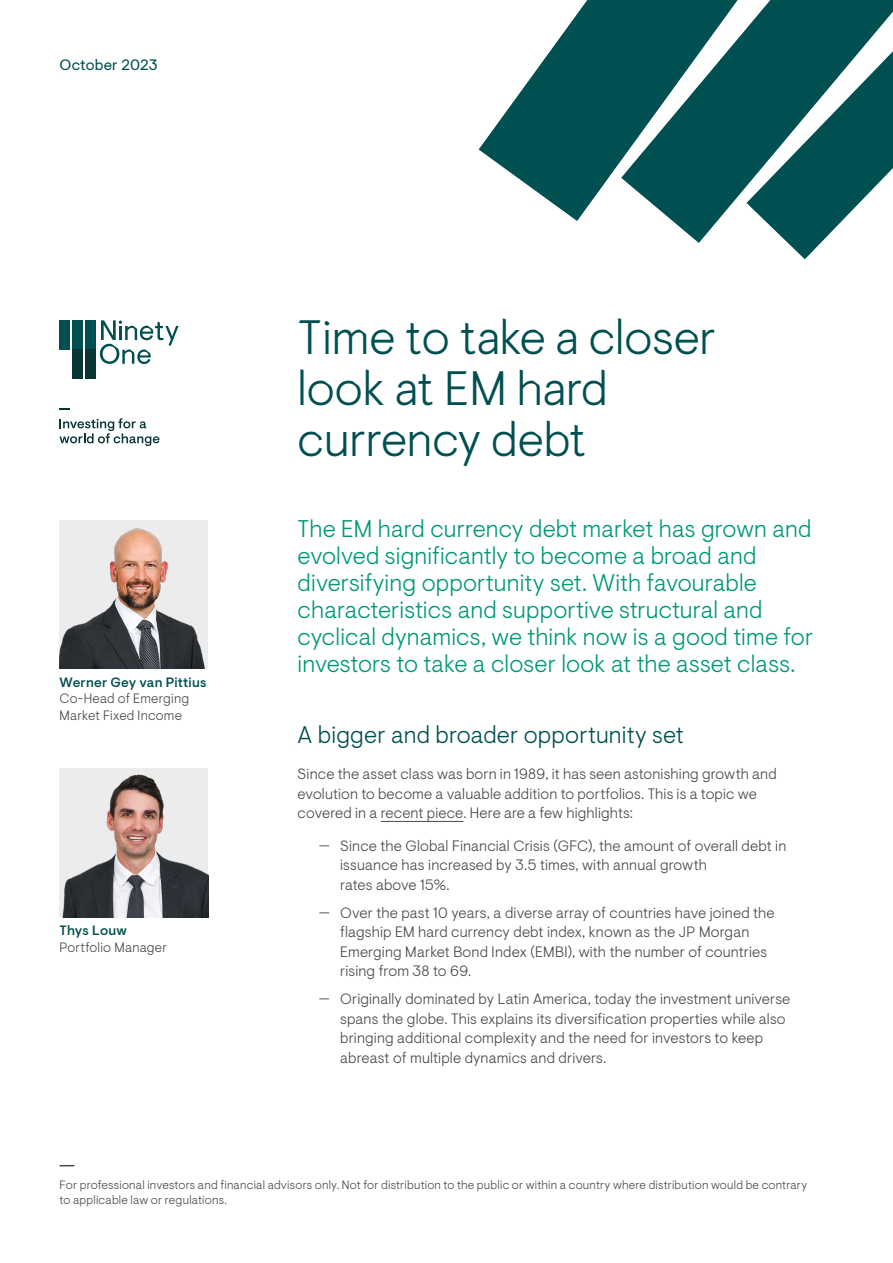
<style>
.page{position:relative;width:893px;height:1263px;background:#fff}
.page>*{position:absolute;margin:0;border:0;box-sizing:border-box;transform-origin:0 0}
.t1{font:300 48px/51px "Ninety One Visuelt Display";color:#004f51}
.t2{font:300 24px/27px "Ninety One Visuelt";letter-spacing:.005em;color:#009879}
.t3{font:300 24px "Ninety One Visuelt";letter-spacing:.01em;color:#004f51}
.t4{font:300 15px/19.5px "Ninety One Visuelt";letter-spacing:.01em;color:#4a4a49}
.t5{font:15px "Ninety One Visuelt";letter-spacing:.01em;color:#004f51}
.t6{font:300 13.5px/16.5px "Ninety One Visuelt";letter-spacing:.015em;color:#4a4a49}
.t7{font:500 13.5px "Ninety One Visuelt";letter-spacing:.01em;color:#004f51}
.t8{font:300 12px/15px "Ninety One Visuelt";letter-spacing:.02em;color:#4a4a49}
</style>
<div class="page">
<img style="left:60px;top:520px;width:148px;height:149px">
<img style="left:60px;top:768px;width:148px;height:149px">
<div style="left:72px;top:320px;width:11px;height:30px;background:#004f51"></div>
<div style="left:60px;top:320px;width:10px;height:30px;background:#004f51"></div>
<div style="left:85px;top:320px;width:11px;height:30px;background:#004f51"></div>
<div style="left:72px;top:350px;width:11px;height:29px;background:#083635"></div>
<div style="left:85px;top:350px;width:11px;height:29px;background:#083635"></div>
<svg style="left:100px;top:320px;width:79px;height:44px"></svg>
<svg style="left:60px;top:418px;width:99px;height:28px"></svg>
<svg style="left:60px;top:1165px;width:14px;height:1px"></svg>
<svg style="left:673px;top:0;width:220px;height:243px;fill:#004f51"></svg>
<svg style="left:479px;top:0;width:259px;height:221px;fill:#004f51"></svg>
<svg style="left:746px;top:51px;width:147px;height:208px"></svg>
<hr style="left:381px;top:821px;width:82px;height:1px;background:#4a4a49">
<p class="t5" style="left:60px;top:56px;width:100px">October 2023</p>
<p class="t7" style="left:60px;top:674px;width:148px">Werner Gey van Pittius</p>
<p class="t6" style="left:60px;top:690px;width:131px">Co-Head of Emerging<br>Market Fixed Income</p>
<p class="t7" style="left:60px;top:922px;width:69px">Thys Louw</p>
<p class="t6" style="left:60px;top:939px;width:109px">Portfolio Manager</p>
<h1 class="t1" style="left:298px;top:313px;width:420px">Time to take a closer look at EM hard currency debt</h1>
<p class="t2" style="left:298px;top:515px;width:517px">The EM hard currency debt market has grown and evolved significantly to become a broad and diversifying opportunity set. With favourable characteristics and supportive structural and cyclical dynamics, we think now is a good time for investors to take a closer look at the asset class.</p>
<h2 class="t3" style="left:298px;top:721px;width:388px">A bigger and broader opportunity set</h2>
<p class="t4" style="left:298px;top:765px;width:480px">Since the asset class was born in 1989, it has seen astonishing growth and evolution to become a valuable addition to portfolios. This is a topic we covered in a recent piece. Here are a few highlights:</p>
<p class="t4" style="left:340px;top:836px;width:448px">Since the Global Financial Crisis (GFC), the amount of overall debt in issuance has increased by 3.5 times, with annual growth<br>rates above 15%.</p>
<p class="t4" style="left:340px;top:903px;width:436px">Over the past 10 years, a diverse array of countries have joined the flagship EM hard currency debt index, known as the JP Morgan Emerging Market Bond Index (EMBI), with the number of countries rising from 38 to 69.</p>
<p class="t4" style="left:340px;top:989px;width:452px">Originally dominated by Latin America, today the investment universe spans the globe. This explains its diversification properties while also bringing additional complexity and the need for investors to keep abreast of multiple dynamics and drivers.</p>
<p class="t8" style="left:60px;top:1177px;width:749px">For professional investors and financial advisors only. Not for distribution to the public or within a country where distribution would be contrary to applicable law or regulations.</p>
</div>
